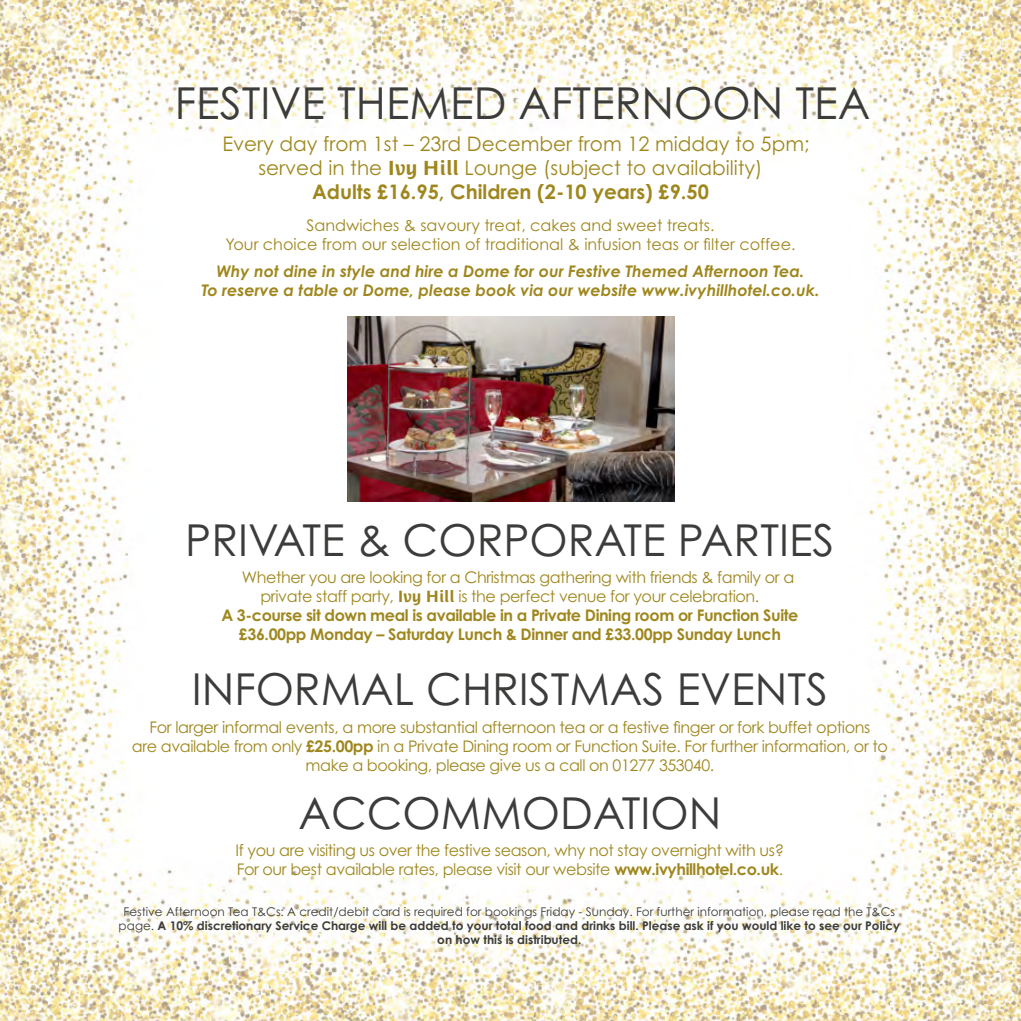
<style>
.page{position:relative;width:1021px;height:1021px;background:#fff}
.page>*{position:absolute;margin:0;border:0;box-sizing:border-box;transform-origin:0 0}
.t1{font:44px "Century Gothic";color:#3c3c3b}
.t2{font:20px/24px "Century Gothic";color:#9f871e;text-align:center}
.t3{font:16px/19.2px "Century Gothic";letter-spacing:-.025em;color:#9f871e;text-align:center}
.t4{font:italic 700 16px/19.2px "Century Gothic";color:#9f871e;text-align:center}
.t5{font:700 16px "Century Gothic";letter-spacing:-.025em;color:#9f871e}
.t6{font:16px/19.2px "Century Gothic";color:#9f871e;text-align:center}
.t7{font:700 12px/14.4px "Century Gothic";color:#3c3c3b;text-align:center}
.s1{font-family:"Costa Ptf";font-weight:700}
.s2{font-weight:700}
.s3{font-weight:400}
</style>
<div class="page">
<img style="left:0;top:0;width:1020px;height:1020px">
<img style="left:347px;top:316px;width:328px;height:186px">
<h1 class="t1" style="left:175px;top:77px;width:697px">FESTIVE THEMED AFTERNOON TEA</h1>
<p class="t2" style="left:222px;top:132px;width:588px">Every day from 1st – 23rd December from 12 midday to 5pm; served in the <span class="s1">Ivy Hill</span> Lounge (subject to availability)<br><span class="s2">Adults £16.95, Children (2-10 years) £9.50</span></p>
<p class="t6" style="left:225px;top:215px;width:571px">Sandwiches &amp; savoury treat, cakes and sweet treats.<br>Your choice from our selection of traditional &amp; infusion teas or filter coffee.</p>
<p class="t4" style="left:201px;top:261px;width:619px">Why not dine in style and hire a Dome for our Festive Themed Afternoon Tea.<br>To reserve a table or Dome, please book via our website www.ivyhillhotel.co.uk.</p>
<h1 class="t1" style="left:185px;top:513px;width:650px">PRIVATE &amp; CORPORATE PARTIES</h1>
<p class="t3" style="left:242px;top:567px;width:554px">Whether you are looking for a Christmas gathering with friends &amp; family or a</p>
<p class="t3" style="left:260px;top:586px;width:500px">private staff party, <span class="s1">Ivy Hill</span> is the perfect venue for your celebration.</p>
<p class="t5" style="left:221px;top:605px;width:578px">A 3-course sit down meal is available in a Private Dining room or Function Suite</p>
<p class="t5" style="left:239px;top:624px;width:543px">£36.00pp Monday – Saturday Lunch &amp; Dinner and £33.00pp Sunday Lunch</p>
<h1 class="t1" style="left:192px;top:662px;width:637px">INFORMAL CHRISTMAS EVENTS</h1>
<p class="t3" style="left:132px;top:717px;width:757px">For larger informal events, a more substantial afternoon tea or a festive finger or fork buffet options<br>are available from only <span class="s2">£25.00pp</span> in a Private Dining room or Function Suite. For further information, or to make a booking, please give us a call on 01277 353040.</p>
<h1 class="t1" style="left:298px;top:786px;width:424px">ACCOMMODATION</h1>
<p class="t3" style="left:236px;top:840px;width:550px;text-align:left">If you are visiting us over the festive season, why not stay overnight with us?<br>For our best available rates, please visit our website <span class="s2">www.ivyhillhotel.co.uk</span>.</p>
<p class="t7" style="left:119px;top:903px;width:783px"><span class="s3">Festive Afternoon Tea T&amp;Cs: A credit/debit card is required for bookings Friday - Sunday. For further information, please read the T&amp;Cs page.</span> A 10% discretionary Service Charge will be added to your total food and drinks bill. Please ask if you would like to see our Policy on how this is distributed.</p>
</div>
